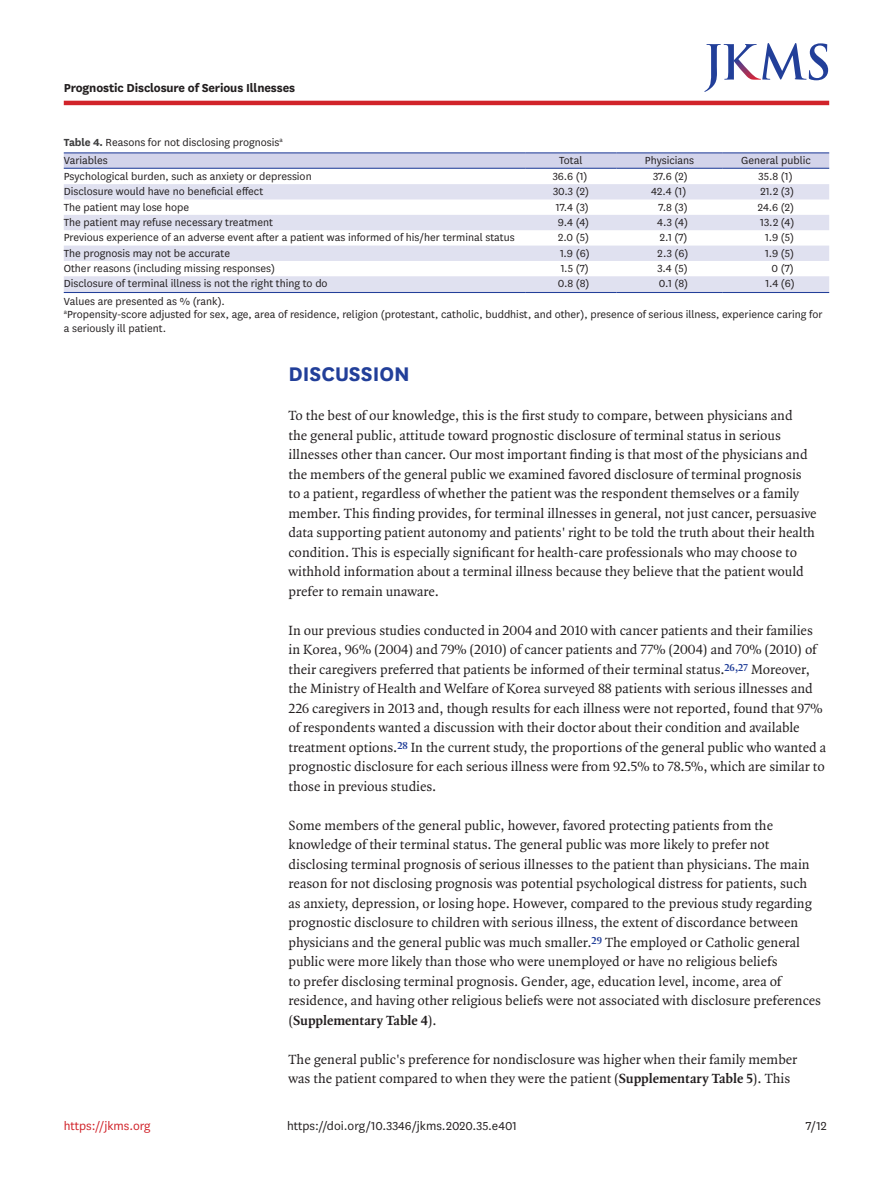
<style>
.page{position:relative;width:893px;height:1191px;background:#fff}
.page>*{position:absolute;margin:0;border:0;box-sizing:border-box;transform-origin:0 0}
.body_title1{font:700 23.1px "National";color:#223f99}
.body_p{font:14.25px/19.5px "Quadraat OT";color:#231f20}
.body_p_first{font:14.25px/19.5px "Quadraat OT";color:#231f20}
.doi_running_footer{font:13.5px "National";color:#231f20}
.alt-title-type{font:700 13.5px "National";letter-spacing:-.01em;color:#231f20}
.t1{font:13.5px "National";color:#d1232a}
.tbody_entry{font:12px "National";color:#231f20}
.table-wrap-foot_p{font:12px/13.5px "National";color:#231f20}
.table-wrap_caption{font:12px "National";color:#231f20}
.thead_entry{font:12px "National";color:#231f20}
.table-wrap-foot_p_fi{font:12px "National";color:#231f20}
.s1{font-weight:700;color:#3e3e3f}
.s2{font-weight:700}
</style>
<div class="page">
<hr style="left:64px;top:101px;width:765px;height:4px;background:#d1232a">
<svg style="left:704px;top:43px;width:124px;height:49px"></svg>
<svg style="left:64px;top:153px;width:765px;height:15px;background:#cacce6"></svg>
<svg style="left:64px;top:184px;width:765px;height:108px;fill:#e0e1f0"></svg>
<hr style="left:64px;top:152px;width:461px;height:1px;background:#223f99">
<hr style="left:525px;top:152px;width:91px;height:1px;background:#223f99">
<hr style="left:616px;top:152px;width:107px;height:1px;background:#223f99">
<hr style="left:723px;top:152px;width:106px;height:1px;background:#223f99">
<hr style="left:64px;top:168px;width:461px;height:1px;background:#223f99">
<hr style="left:525px;top:168px;width:91px;height:1px;background:#223f99">
<hr style="left:616px;top:168px;width:107px;height:1px;background:#223f99">
<hr style="left:723px;top:168px;width:106px;height:1px;background:#223f99">
<hr style="left:64px;top:292px;width:461px;height:1px;background:#223f99">
<hr style="left:525px;top:292px;width:91px;height:1px;background:#223f99">
<hr style="left:616px;top:292px;width:107px;height:1px;background:#223f99">
<hr style="left:723px;top:292px;width:106px;height:1px;background:#223f99">
<p class="alt-title-type" style="left:64px;top:78px;width:233px">Prognostic Disclosure of Serious Illnesses</p>
<p class="table-wrap_caption" style="left:64px;top:135px;width:220px"><span class="s1">Table 4.</span> Reasons for not disclosing prognosis<sup>a</sup></p>
<p class="thead_entry" style="left:64px;top:152px;width:46px">Variables</p>
<p class="thead_entry" style="left:559px;top:152px;width:25px">Total</p>
<p class="thead_entry" style="left:645px;top:152px;width:51px">Physicians</p>
<p class="thead_entry" style="left:741px;top:152px;width:71px">General public</p>
<p class="tbody_entry" style="left:64px;top:168px;width:249px">Psychological burden, such as anxiety or depression</p>
<p class="tbody_entry" style="left:553px;top:168px;width:36px">36.6 (1)</p>
<p class="tbody_entry" style="left:653px;top:168px;width:36px">37.6 (2)</p>
<p class="tbody_entry" style="left:759px;top:168px;width:36px">35.8 (1)</p>
<p class="tbody_entry" style="left:64px;top:184px;width:201px">Disclosure would have no beneficial effect</p>
<p class="tbody_entry" style="left:553px;top:184px;width:37px">30.3 (2)</p>
<p class="tbody_entry" style="left:651px;top:184px;width:37px">42.4 (1)</p>
<p class="tbody_entry" style="left:760px;top:184px;width:35px">21.2 (3)</p>
<p class="tbody_entry" style="left:64px;top:199px;width:127px">The patient may lose hope</p>
<p class="tbody_entry" style="left:556px;top:199px;width:34px">17.4 (3)</p>
<p class="tbody_entry" style="left:659px;top:199px;width:31px">7.8 (3)</p>
<p class="tbody_entry" style="left:758px;top:199px;width:38px">24.6 (2)</p>
<p class="tbody_entry" style="left:64px;top:214px;width:211px">The patient may refuse necessary treatment</p>
<p class="tbody_entry" style="left:558px;top:214px;width:33px">9.4 (4)</p>
<p class="tbody_entry" style="left:657px;top:214px;width:32px">4.3 (4)</p>
<p class="tbody_entry" style="left:760px;top:214px;width:36px">13.2 (4)</p>
<p class="tbody_entry" style="left:64px;top:230px;width:452px">Previous experience of an adverse event after a patient was informed of his/her terminal status</p>
<p class="tbody_entry" style="left:558px;top:230px;width:33px">2.0 (5)</p>
<p class="tbody_entry" style="left:660px;top:230px;width:29px">2.1 (7)</p>
<p class="tbody_entry" style="left:765px;top:230px;width:31px">1.9 (5)</p>
<p class="tbody_entry" style="left:64px;top:245px;width:168px">The prognosis may not be accurate</p>
<p class="tbody_entry" style="left:560px;top:245px;width:31px">1.9 (6)</p>
<p class="tbody_entry" style="left:658px;top:245px;width:32px">2.3 (6)</p>
<p class="tbody_entry" style="left:765px;top:245px;width:31px">1.9 (5)</p>
<p class="tbody_entry" style="left:64px;top:260px;width:213px">Other reasons (including missing responses)</p>
<p class="tbody_entry" style="left:561px;top:260px;width:30px">1.5 (7)</p>
<p class="tbody_entry" style="left:657px;top:260px;width:32px">3.4 (5)</p>
<p class="tbody_entry" style="left:772px;top:260px;width:24px">0 (7)</p>
<p class="tbody_entry" style="left:64px;top:276px;width:265px">Disclosure of terminal illness is not the right thing to do</p>
<p class="tbody_entry" style="left:558px;top:276px;width:33px">0.8 (8)</p>
<p class="tbody_entry" style="left:659px;top:276px;width:31px">0.1 (8)</p>
<p class="tbody_entry" style="left:765px;top:276px;width:31px">1.4 (6)</p>
<p class="table-wrap-foot_p_fi" style="left:64px;top:293px;width:163px">Values are presented as % (rank).</p>
<p class="table-wrap-foot_p" style="left:64px;top:307px;width:760px"><sup>a</sup>Propensity-score adjusted for sex, age, area of residence, religion (protestant, catholic, buddhist, and other), presence of serious illness, experience caring for a seriously ill patient.</p>
<p class="body_title1" style="left:289px;top:358px;width:123px">DISCUSSION</p>
<p class="body_p_first" style="left:289px;top:406px;width:530px">To the best of our knowledge, this is the first study to compare, between physicians and<br>the general public, attitude toward prognostic disclosure of terminal status in serious illnesses other than cancer. Our most important finding is that most of the physicians and the members of the general public we examined favored disclosure of terminal prognosis to a patient, regardless of whether the patient was the respondent themselves or a family member. This finding provides, for terminal illnesses in general, not just cancer, persuasive data supporting patient autonomy and patients' right to be told the truth about their health condition. This is especially significant for health-care professionals who may choose to withhold information about a terminal illness because they believe that the patient would prefer to remain unaware.</p>
<p class="body_p" style="left:289px;top:620px;width:539px">In our previous studies conducted in 2004 and 2010 with cancer patients and their families in Korea, 96% (2004) and 79% (2010) of cancer patients and 77% (2004) and 70% (2010) of their caregivers preferred that patients be informed of their terminal status.<sup>26,27</sup> Moreover, the Ministry of Health and Welfare of Korea surveyed 88 patients with serious illnesses and 226 caregivers in 2013 and, though results for each illness were not reported, found that 97% of respondents wanted a discussion with their doctor about their condition and available treatment options.<sup>28</sup> In the current study, the proportions of the general public who wanted a prognostic disclosure for each serious illness were from 92.5% to 78.5%, which are similar to those in previous studies.</p>
<p class="body_p" style="left:289px;top:815px;width:534px">Some members of the general public, however, favored protecting patients from the knowledge of their terminal status. The general public was more likely to prefer not disclosing terminal prognosis of serious illnesses to the patient than physicians. The main reason for not disclosing prognosis was potential psychological distress for patients, such as anxiety, depression, or losing hope. However, compared to the previous study regarding prognostic disclosure to children with serious illness, the extent of discordance between physicians and the general public was much smaller.<sup>29</sup> The employed or Catholic general public were more likely than those who were unemployed or have no religious beliefs<br>to prefer disclosing terminal prognosis. Gender, age, education level, income, area of residence, and having other religious beliefs were not associated with disclosure preferences (<span class="s2">Supplementary Table 4</span>).</p>
<p class="body_p" style="left:289px;top:1049px;width:510px">The general public's preference for nondisclosure was higher when their family member was the patient compared to when they were the patient (<span class="s2">Supplementary Table 5</span>). This</p>
<p class="t1" style="left:64px;top:1116px;width:88px">https://jkms.org</p>
<p class="doi_running_footer" style="left:287px;top:1116px;width:231px">https://doi.org/10.3346/jkms.2020.35.e401</p>
<p class="doi_running_footer" style="left:806px;top:1116px;width:22px">7/12</p>
</div>
